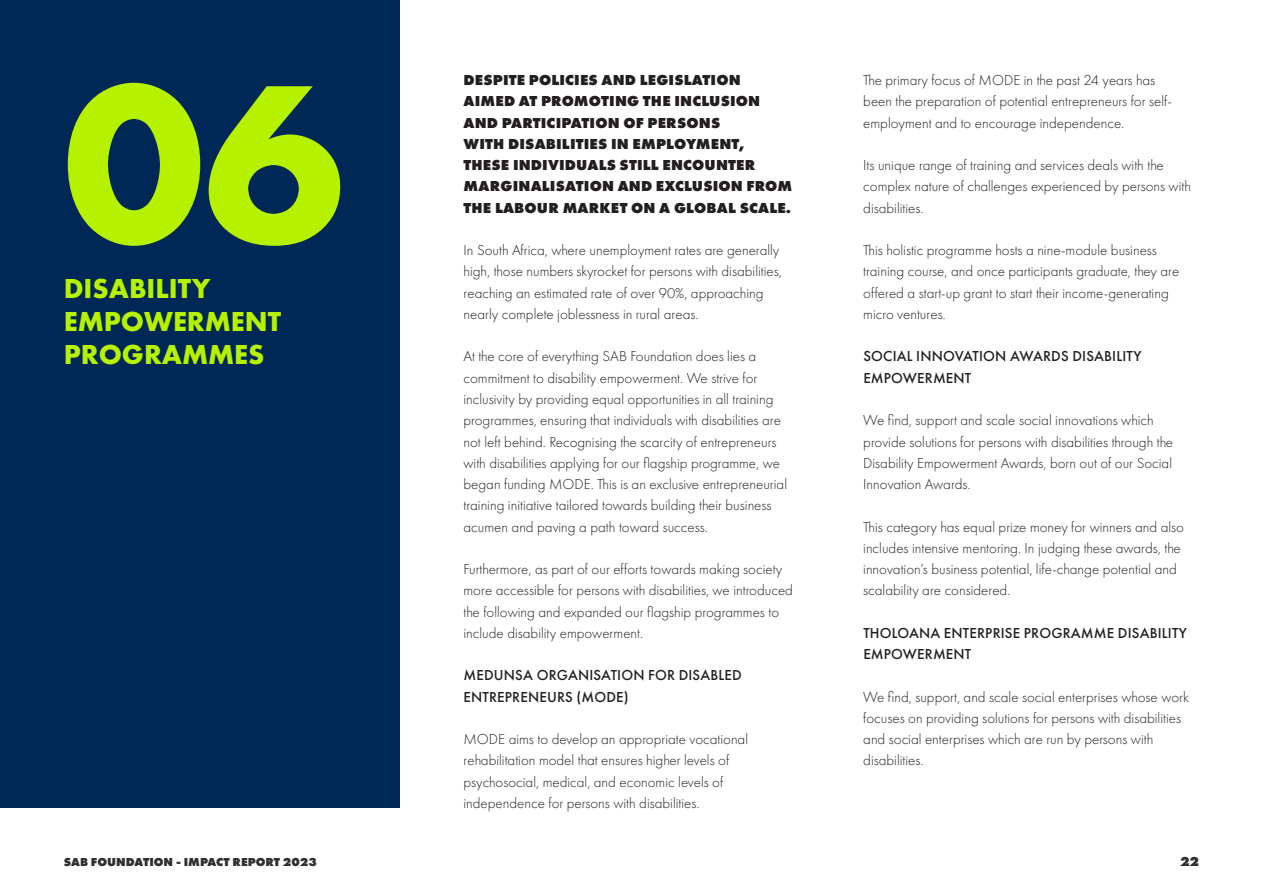
<style>
.page{position:relative;width:1263px;height:893px;background:#fff}
.page>*{position:absolute;margin:0;border:0;box-sizing:border-box;transform-origin:0 0}
.HEADING{font:700 234px "Futura PT";color:#b6f200}
.HEADING-2{font:700 28.5px/32.8px "Futura PT";color:#b6f200}
.Body_Text{font:300 15px/21.3px "Futura PT";color:#231f20}
.Body_Text-2{font:800 15px/21.3px "Futura PT";letter-spacing:.01em;color:#231f20}
.Sub_Heading{font:500 15px/21.3px "Futura PT";letter-spacing:.01em;color:#231f20}
.t1{font:800 13.5px "Futura PT";color:#312f30}
.t2{font:800 12px "Futura PT";color:#312f30}
.s1{font-size:13.5px}
</style>
<div class="page">
<div style="left:0;top:0;width:400px;height:808px;background:#002857"></div>
<p class="HEADING" style="left:64px;top:13px;width:282px">06</p>
<p class="HEADING-2" style="left:64px;top:271px;width:219px">DISABILITY<br>EMPOWERMENT<br>PROGRAMMES</p>
<p class="Body_Text-2" style="left:464px;top:69px;width:330px">DESPITE POLICIES AND LEGISLATION AIMED AT PROMOTING THE INCLUSION AND PARTICIPATION OF PERSONS<br>WITH DISABILITIES IN EMPLOYMENT, THESE INDIVIDUALS STILL ENCOUNTER MARGINALISATION AND EXCLUSION FROM THE LABOUR MARKET ON A GLOBAL SCALE.</p>
<p class="Body_Text" style="left:463px;top:240px;width:320px">In South Africa, where unemployment rates are generally high, those numbers skyrocket for persons with disabilities, reaching an estimated rate of over 90%, approaching nearly complete joblessness in rural areas.</p>
<p class="Body_Text" style="left:463px;top:346px;width:325px">At the core of everything SAB Foundation does lies a commitment to disability empowerment. We strive for inclusivity by providing equal opportunities in all training programmes, ensuring that individuals with disabilities are not left behind. Recognising the scarcity of entrepreneurs with disabilities applying for our flagship programme, we began funding MODE. This is an exclusive entrepreneurial training initiative tailored towards building their business acumen and paving a path toward success.</p>
<p class="Body_Text" style="left:463px;top:558px;width:331px">Furthermore, as part of our efforts towards making society more accessible for persons with disabilities, we introduced the following and expanded our flagship programmes to include disability empowerment.</p>
<p class="Sub_Heading" style="left:464px;top:665px;width:280px">MEDUNSA ORGANISATION FOR DISABLED<br>ENTREPRENEURS (MODE)</p>
<p class="Body_Text" style="left:463px;top:729px;width:286px">MODE aims to develop an appropriate vocational rehabilitation model that ensures higher levels of psychosocial, medical, and economic levels of independence for persons with disabilities.</p>
<p class="Body_Text" style="left:863px;top:70px;width:310px">The primary focus of MODE in the past 24 years has been the preparation of potential entrepreneurs for self&shy;employment and to encourage independence.</p>
<p class="Body_Text" style="left:863px;top:155px;width:329px">Its unique range of training and services deals with the complex nature of challenges experienced by persons with disabilities.</p>
<p class="Body_Text" style="left:863px;top:240px;width:318px">This holistic programme hosts a nine-module business training course, and once participants graduate, they are offered a start-up grant to start their income-generating micro ventures<span class="s1">.</span></p>
<p class="Sub_Heading" style="left:863px;top:346px;width:280px">SOCIAL INNOVATION AWARDS DISABILITY<br>EMPOWERMENT</p>
<p class="Body_Text" style="left:863px;top:410px;width:311px">We find, support and scale social innovations which provide solutions for persons with disabilities through the Disability Empowerment Awards, born out of our Social Innovation Awards.</p>
<p class="Body_Text" style="left:863px;top:516px;width:322px">This category has equal prize money for winners and also includes intensive mentoring. In judging these awards, the innovation’s business potential, life-change potential and scalability are considered.</p>
<p class="Sub_Heading" style="left:863px;top:622px;width:325px">THOLOANA ENTERPRISE PROGRAMME DISABILITY<br>EMPOWERMENT</p>
<p class="Body_Text" style="left:863px;top:686px;width:327px">We find, support, and scale social enterprises whose work focuses on providing solutions for persons with disabilities and social enterprises which are run by persons with disabilities.</p>
<p class="t2" style="left:64px;top:854px;width:255px">SAB FOUNDATION - IMPACT REPORT 2023</p>
<p class="t1" style="left:1180px;top:853px;width:21px">22</p>
</div>
